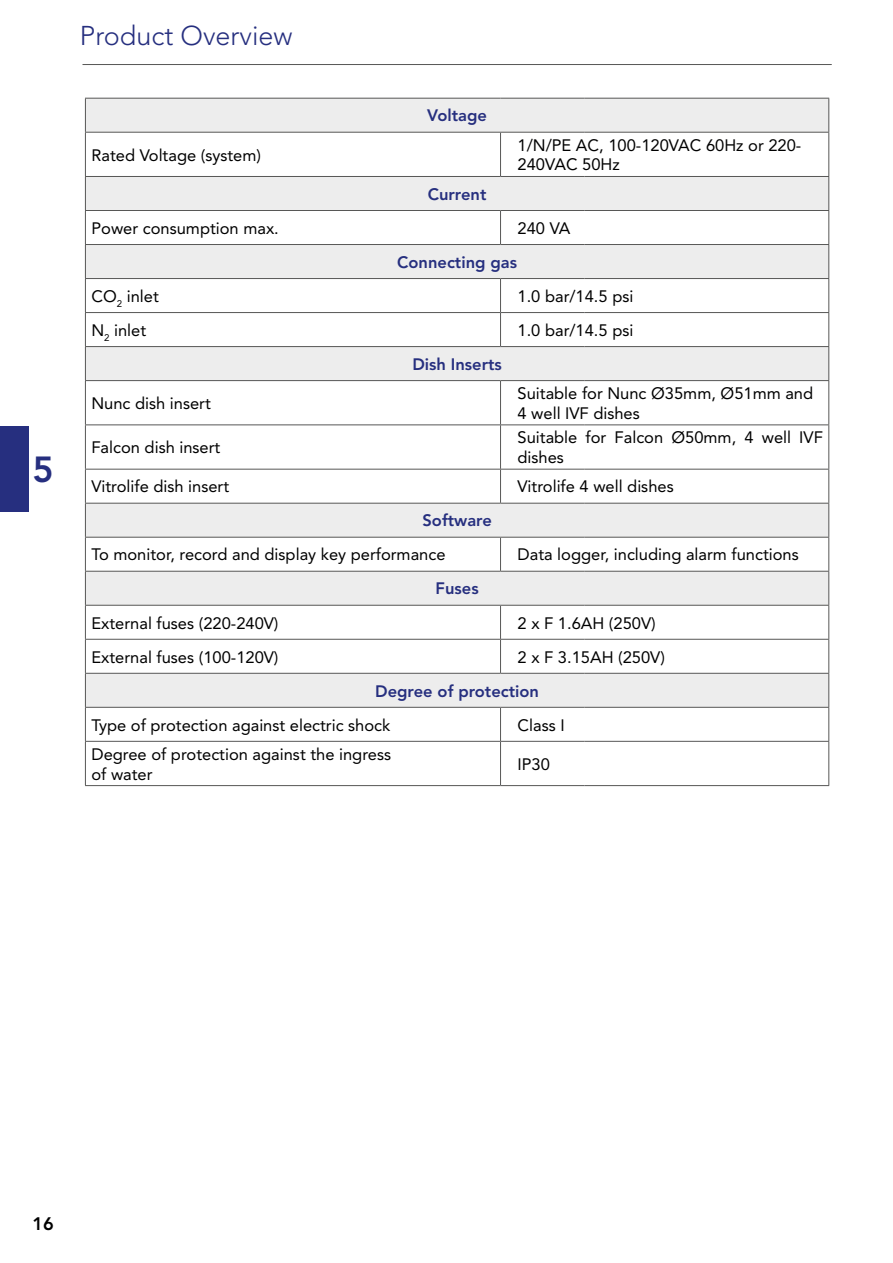
<style>
.page{position:relative;width:893px;height:1263px;background:#fff}
.page>*{position:absolute;margin:0;border:0;box-sizing:border-box;transform-origin:0 0}
.t1{font:800 36px "Avenir LT Std";color:#262f7f}
.t2{font:300 27px "Avenir LT Std";color:#262f7f}
.t3{font:800 18px "Avenir LT Std";color:#000}
.t4{font:16.5px/19.8px "Avenir LT Std";color:#000}
.t5{font:800 16.5px "Avenir LT Std";color:#262f7f}
</style>
<div class="page">
<hr style="left:82px;top:64px;width:750px;height:1px;background:#575756">
<div style="left:0;top:426px;width:28px;height:85px;background:#262f7f"></div>
<svg style="left:86px;top:99px;width:742px;height:608px"></svg>
<hr style="left:85px;top:133px;width:1px;height:43px;background:#575756">
<hr style="left:500px;top:133px;width:1px;height:43px;background:#575756">
<hr style="left:828px;top:133px;width:1px;height:43px;background:#575756">
<hr style="left:85px;top:211px;width:1px;height:33px;background:#575756">
<hr style="left:500px;top:211px;width:1px;height:33px;background:#575756">
<hr style="left:828px;top:211px;width:1px;height:33px;background:#575756">
<hr style="left:85px;top:279px;width:1px;height:33px;background:#575756">
<hr style="left:500px;top:279px;width:1px;height:33px;background:#575756">
<hr style="left:828px;top:279px;width:1px;height:33px;background:#575756">
<hr style="left:85px;top:312px;width:416px;height:1px;background:#575756">
<hr style="left:85px;top:313px;width:1px;height:33px;background:#575756">
<hr style="left:501px;top:312px;width:84px;height:1px;background:#575756">
<hr style="left:500px;top:313px;width:1px;height:33px;background:#575756">
<hr style="left:585px;top:312px;width:244px;height:1px;background:#575756">
<hr style="left:828px;top:313px;width:1px;height:33px;background:#575756">
<hr style="left:85px;top:381px;width:1px;height:43px;background:#575756">
<hr style="left:500px;top:381px;width:1px;height:43px;background:#575756">
<hr style="left:828px;top:381px;width:1px;height:43px;background:#575756">
<hr style="left:85px;top:424px;width:416px;height:1px;background:#575756">
<hr style="left:85px;top:425px;width:1px;height:44px;background:#575756">
<hr style="left:501px;top:424px;width:84px;height:1px;background:#575756">
<hr style="left:500px;top:425px;width:1px;height:44px;background:#575756">
<hr style="left:585px;top:424px;width:244px;height:1px;background:#575756">
<hr style="left:828px;top:425px;width:1px;height:44px;background:#575756">
<hr style="left:85px;top:469px;width:1px;height:34px;background:#575756">
<hr style="left:500px;top:469px;width:1px;height:34px;background:#575756">
<hr style="left:828px;top:469px;width:1px;height:34px;background:#575756">
<hr style="left:85px;top:538px;width:1px;height:33px;background:#575756">
<hr style="left:500px;top:538px;width:1px;height:33px;background:#575756">
<hr style="left:828px;top:538px;width:1px;height:33px;background:#575756">
<hr style="left:85px;top:606px;width:1px;height:33px;background:#575756">
<hr style="left:500px;top:606px;width:1px;height:33px;background:#575756">
<hr style="left:828px;top:606px;width:1px;height:33px;background:#575756">
<hr style="left:85px;top:639px;width:416px;height:1px;background:#575756">
<hr style="left:85px;top:640px;width:1px;height:33px;background:#575756">
<hr style="left:501px;top:639px;width:84px;height:1px;background:#575756">
<hr style="left:500px;top:640px;width:1px;height:33px;background:#575756">
<hr style="left:585px;top:639px;width:244px;height:1px;background:#575756">
<hr style="left:828px;top:640px;width:1px;height:33px;background:#575756">
<hr style="left:85px;top:708px;width:1px;height:33px;background:#575756">
<hr style="left:500px;top:708px;width:1px;height:33px;background:#575756">
<hr style="left:828px;top:708px;width:1px;height:33px;background:#575756">
<hr style="left:85px;top:741px;width:416px;height:1px;background:#575756">
<hr style="left:85px;top:742px;width:1px;height:43px;background:#575756">
<hr style="left:501px;top:741px;width:84px;height:1px;background:#575756">
<hr style="left:500px;top:742px;width:1px;height:43px;background:#575756">
<hr style="left:585px;top:741px;width:244px;height:1px;background:#575756">
<hr style="left:828px;top:742px;width:1px;height:43px;background:#575756">
<hr style="left:85px;top:785px;width:416px;height:1px;background:#575756">
<hr style="left:501px;top:785px;width:84px;height:1px;background:#575756">
<hr style="left:585px;top:785px;width:244px;height:1px;background:#575756">
<hr style="left:85px;top:98px;width:416px;height:1px;background:#575756">
<hr style="left:85px;top:99px;width:1px;height:33px;background:#575756">
<hr style="left:501px;top:98px;width:84px;height:1px;background:#575756">
<hr style="left:585px;top:98px;width:244px;height:1px;background:#575756">
<hr style="left:828px;top:99px;width:1px;height:33px;background:#575756">
<hr style="left:85px;top:132px;width:416px;height:1px;background:#575756">
<hr style="left:501px;top:132px;width:84px;height:1px;background:#575756">
<hr style="left:585px;top:132px;width:244px;height:1px;background:#575756">
<hr style="left:85px;top:176px;width:416px;height:1px;background:#575756">
<hr style="left:85px;top:177px;width:1px;height:33px;background:#575756">
<hr style="left:501px;top:176px;width:84px;height:1px;background:#575756">
<hr style="left:585px;top:176px;width:244px;height:1px;background:#575756">
<hr style="left:828px;top:177px;width:1px;height:33px;background:#575756">
<hr style="left:85px;top:210px;width:416px;height:1px;background:#575756">
<hr style="left:501px;top:210px;width:84px;height:1px;background:#575756">
<hr style="left:585px;top:210px;width:244px;height:1px;background:#575756">
<hr style="left:85px;top:244px;width:416px;height:1px;background:#575756">
<hr style="left:85px;top:245px;width:1px;height:33px;background:#575756">
<hr style="left:501px;top:244px;width:84px;height:1px;background:#575756">
<hr style="left:585px;top:244px;width:244px;height:1px;background:#575756">
<hr style="left:828px;top:245px;width:1px;height:33px;background:#575756">
<hr style="left:85px;top:278px;width:416px;height:1px;background:#575756">
<hr style="left:501px;top:278px;width:84px;height:1px;background:#575756">
<hr style="left:585px;top:278px;width:244px;height:1px;background:#575756">
<hr style="left:85px;top:346px;width:416px;height:1px;background:#575756">
<hr style="left:85px;top:347px;width:1px;height:33px;background:#575756">
<hr style="left:501px;top:346px;width:84px;height:1px;background:#575756">
<hr style="left:585px;top:346px;width:244px;height:1px;background:#575756">
<hr style="left:828px;top:347px;width:1px;height:33px;background:#575756">
<hr style="left:85px;top:380px;width:416px;height:1px;background:#575756">
<hr style="left:501px;top:380px;width:84px;height:1px;background:#575756">
<hr style="left:585px;top:380px;width:244px;height:1px;background:#575756">
<hr style="left:85px;top:469px;width:416px;height:1px;background:#575756">
<hr style="left:501px;top:469px;width:84px;height:1px;background:#575756">
<hr style="left:585px;top:469px;width:244px;height:1px;background:#575756">
<hr style="left:85px;top:503px;width:416px;height:1px;background:#575756">
<hr style="left:85px;top:503px;width:1px;height:34px;background:#575756">
<hr style="left:501px;top:503px;width:84px;height:1px;background:#575756">
<hr style="left:585px;top:503px;width:244px;height:1px;background:#575756">
<hr style="left:828px;top:503px;width:1px;height:34px;background:#575756">
<hr style="left:85px;top:537px;width:416px;height:1px;background:#575756">
<hr style="left:501px;top:537px;width:84px;height:1px;background:#575756">
<hr style="left:585px;top:537px;width:244px;height:1px;background:#575756">
<hr style="left:85px;top:571px;width:416px;height:1px;background:#575756">
<hr style="left:85px;top:572px;width:1px;height:33px;background:#575756">
<hr style="left:501px;top:571px;width:84px;height:1px;background:#575756">
<hr style="left:585px;top:571px;width:244px;height:1px;background:#575756">
<hr style="left:828px;top:572px;width:1px;height:33px;background:#575756">
<hr style="left:85px;top:605px;width:416px;height:1px;background:#575756">
<hr style="left:501px;top:605px;width:84px;height:1px;background:#575756">
<hr style="left:585px;top:605px;width:244px;height:1px;background:#575756">
<hr style="left:85px;top:673px;width:416px;height:1px;background:#575756">
<hr style="left:85px;top:674px;width:1px;height:33px;background:#575756">
<hr style="left:501px;top:673px;width:84px;height:1px;background:#575756">
<hr style="left:585px;top:673px;width:244px;height:1px;background:#575756">
<hr style="left:828px;top:674px;width:1px;height:33px;background:#575756">
<hr style="left:85px;top:707px;width:416px;height:1px;background:#575756">
<hr style="left:501px;top:707px;width:84px;height:1px;background:#575756">
<hr style="left:585px;top:707px;width:244px;height:1px;background:#575756">
<h1 class="t1" style="left:32px;top:448px;width:23px">5</h1>
<h2 class="t2" style="left:80px;top:20px;width:214px">Product Overview</h2>
<p class="t5" style="left:427px;top:106px;width:61px">Voltage</p>
<p class="t4" style="left:91px;top:145px;width:171px">Rated Voltage (system)</p>
<p class="t4" style="left:518px;top:135px;width:285px">1/N/PE AC, 100-120VAC 60Hz or 220-<br>240VAC 50Hz</p>
<p class="t5" style="left:428px;top:184px;width:60px">Current</p>
<p class="t4" style="left:91px;top:218px;width:189px">Power consumption max.</p>
<p class="t4" style="left:518px;top:218px;width:55px">240 VA</p>
<p class="t5" style="left:397px;top:252px;width:121px">Connecting gas</p>
<p class="t4" style="left:91px;top:286px;width:69px">CO<sub>2</sub> inlet</p>
<p class="t4" style="left:518px;top:286px;width:117px">1.0 bar/14.5 psi</p>
<p class="t4" style="left:91px;top:320px;width:56px">N<sub>2</sub> inlet</p>
<p class="t4" style="left:518px;top:320px;width:117px">1.0 bar/14.5 psi</p>
<p class="t5" style="left:412px;top:354px;width:91px">Dish Inserts</p>
<p class="t4" style="left:91px;top:393px;width:121px">Nunc dish insert</p>
<p class="t4" style="left:518px;top:384px;width:297px">Suitable for Nunc Ø35mm, Ø51mm and<br>4 well IVF dishes</p>
<p class="t4" style="left:91px;top:438px;width:130px">Falcon dish insert</p>
<p class="t4" style="left:518px;top:428px;width:307px">Suitable for Falcon Ø50mm, 4 well IVF dishes</p>
<p class="t4" style="left:91px;top:477px;width:139px">Vitrolife dish insert</p>
<p class="t4" style="left:518px;top:477px;width:158px">Vitrolife 4 well dishes</p>
<p class="t5" style="left:422px;top:511px;width:71px">Software</p>
<p class="t4" style="left:91px;top:545px;width:356px">To monitor, record and display key performance</p>
<p class="t4" style="left:518px;top:545px;width:283px">Data logger, including alarm functions</p>
<p class="t5" style="left:436px;top:579px;width:45px">Fuses</p>
<p class="t4" style="left:91px;top:613px;width:189px">External fuses (220-240V)</p>
<p class="t4" style="left:518px;top:613px;width:140px">2 x F 1.6AH (250V)</p>
<p class="t4" style="left:91px;top:647px;width:189px">External fuses (100-120V)</p>
<p class="t4" style="left:518px;top:647px;width:149px">2 x F 3.15AH (250V)</p>
<p class="t5" style="left:375px;top:681px;width:165px">Degree of protection</p>
<p class="t4" style="left:91px;top:715px;width:301px">Type of protection against electric shock</p>
<p class="t4" style="left:518px;top:715px;width:49px">Class I</p>
<p class="t4" style="left:91px;top:744px;width:301px">Degree of protection against the ingress of water</p>
<p class="t4" style="left:518px;top:754px;width:34px">IP30</p>
<p class="t3" style="left:32px;top:1213px;width:23px">16</p>
</div>
